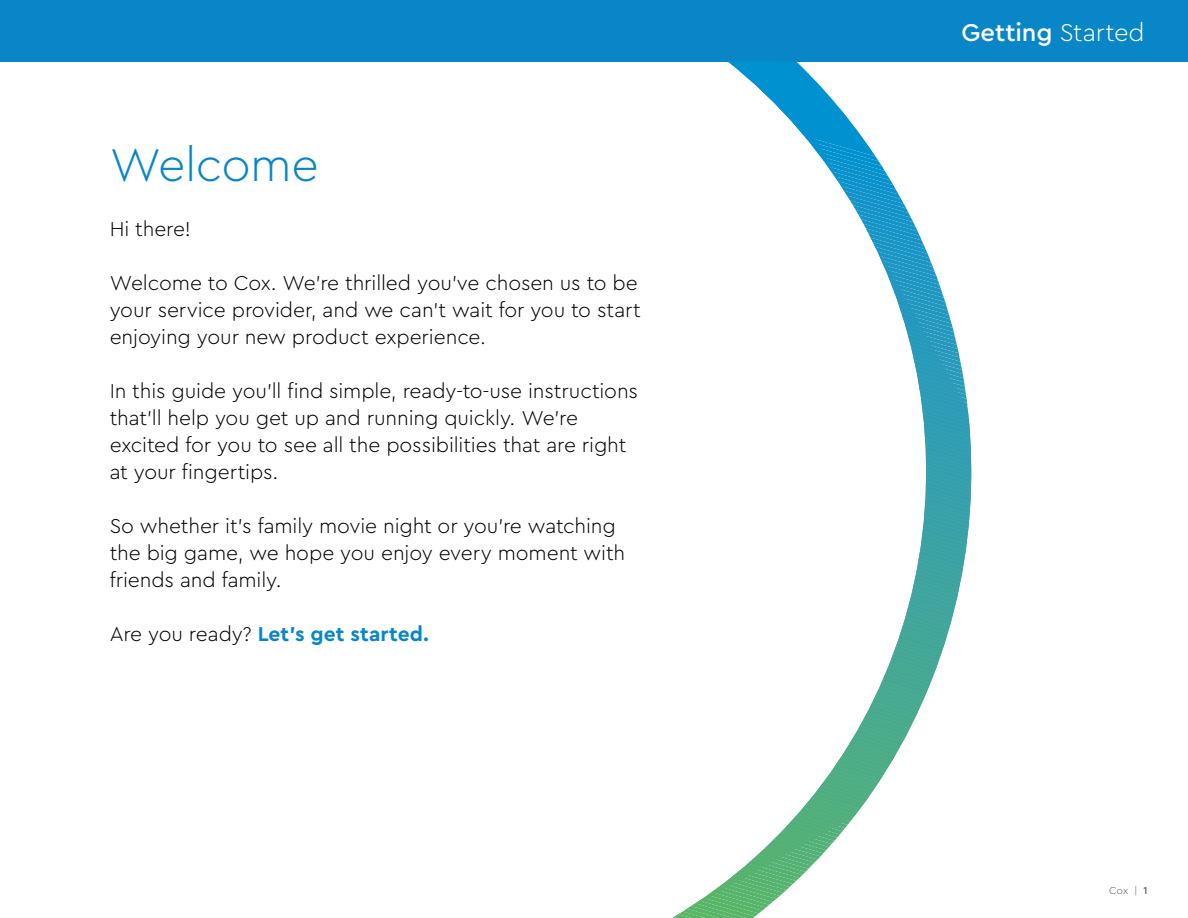
<style>
.page{position:relative;width:1188px;height:918px;background:#fff}
.page>*{position:absolute;margin:0;border:0;box-sizing:border-box;transform-origin:0 0}
.t1{font:300 48px "Cera Pro";letter-spacing:-.01em;color:#0886c8}
.t2{font:500 25.5px "Cera Pro";color:#fff}
.t3{font:300 21px/27px "Cera Pro";letter-spacing:-.005em;color:#000}
.t4{font:700 21px "Cera Pro";color:#0886c8}
.t5{font:300 10.5px "Cera Pro";color:#58595b}
.s1{font-weight:300;color:#000}
.s2{font-weight:300}
.s3{color:#0886c8}
.s4{font-weight:500}
</style>
<div class="page">
<div style="left:0;top:0;width:1188px;height:62px;background:#0886c8"></div>
<svg style="left:940px;top:286px;width:5px;height:371px;background:#3da3b1"></svg>
<svg style="left:931px;top:262px;width:5px;height:419px;background:#3ba2b0"></svg>
<svg style="left:819px;top:84px;width:112px;height:610px"></svg>
<svg style="left:819px;top:97px;width:103px;height:617px"></svg>
<svg style="left:819px;top:111px;width:94px;height:621px"></svg>
<svg style="left:819px;top:119px;width:89px;height:623px"></svg>
<svg style="left:819px;top:126px;width:84px;height:623px"></svg>
<svg style="left:819px;top:133px;width:80px;height:625px"></svg>
<svg style="left:819px;top:141px;width:75px;height:625px"></svg>
<svg style="left:819px;top:148px;width:70px;height:624px"></svg>
<svg style="left:819px;top:155px;width:66px;height:625px"></svg>
<svg style="left:819px;top:162px;width:61px;height:626px"></svg>
<svg style="left:819px;top:170px;width:56px;height:624px"></svg>
<svg style="left:819px;top:177px;width:52px;height:624px"></svg>
<svg style="left:819px;top:184px;width:47px;height:624px"></svg>
<svg style="left:819px;top:192px;width:42px;height:621px"></svg>
<svg style="left:819px;top:199px;width:38px;height:621px"></svg>
<svg style="left:819px;top:206px;width:33px;height:620px"></svg>
<svg style="left:819px;top:213px;width:28px;height:618px"></svg>
<svg style="left:819px;top:221px;width:24px;height:616px"></svg>
<svg style="left:819px;top:228px;width:19px;height:615px"></svg>
<svg style="left:819px;top:235px;width:14px;height:612px"></svg>
<svg style="left:819px;top:243px;width:10px;height:610px"></svg>
<svg style="left:819px;top:250px;width:5px;height:608px"></svg>
<svg style="left:672px;top:62px;width:147px;height:856px"></svg>
<h1 class="t1" style="left:110px;top:133px;width:211px">Welcome</h1>
<p class="t3" style="left:110px;top:215px;width:83px">Hi there!</p>
<p class="t3" style="left:110px;top:269px;width:533px">Welcome to Cox. We're thrilled you've chosen us to be your service provider, and we can't wait for you to start enjoying your new product experience.</p>
<p class="t3" style="left:110px;top:377px;width:530px">In this guide you'll find simple, ready-to-use instructions that'll help you get up and running quickly. We're excited for you to see all the possibilities that are right at your fingertips.</p>
<p class="t3" style="left:110px;top:512px;width:517px">So whether it's family movie night or you're watching the big game, we hope you enjoy every moment with friends and family.</p>
<p class="t4" style="left:110px;top:620px;width:321px"><span class="s1">Are you ready?</span> Let’s get started.</p>
<p class="t2" style="left:961px;top:16px;width:185px">Getting <span class="s2">Started</span></p>
<p class="t5" style="left:1109px;top:884px;width:40px">Cox <span class="s3">|</span> <span class="s4">1</span></p>
</div>
